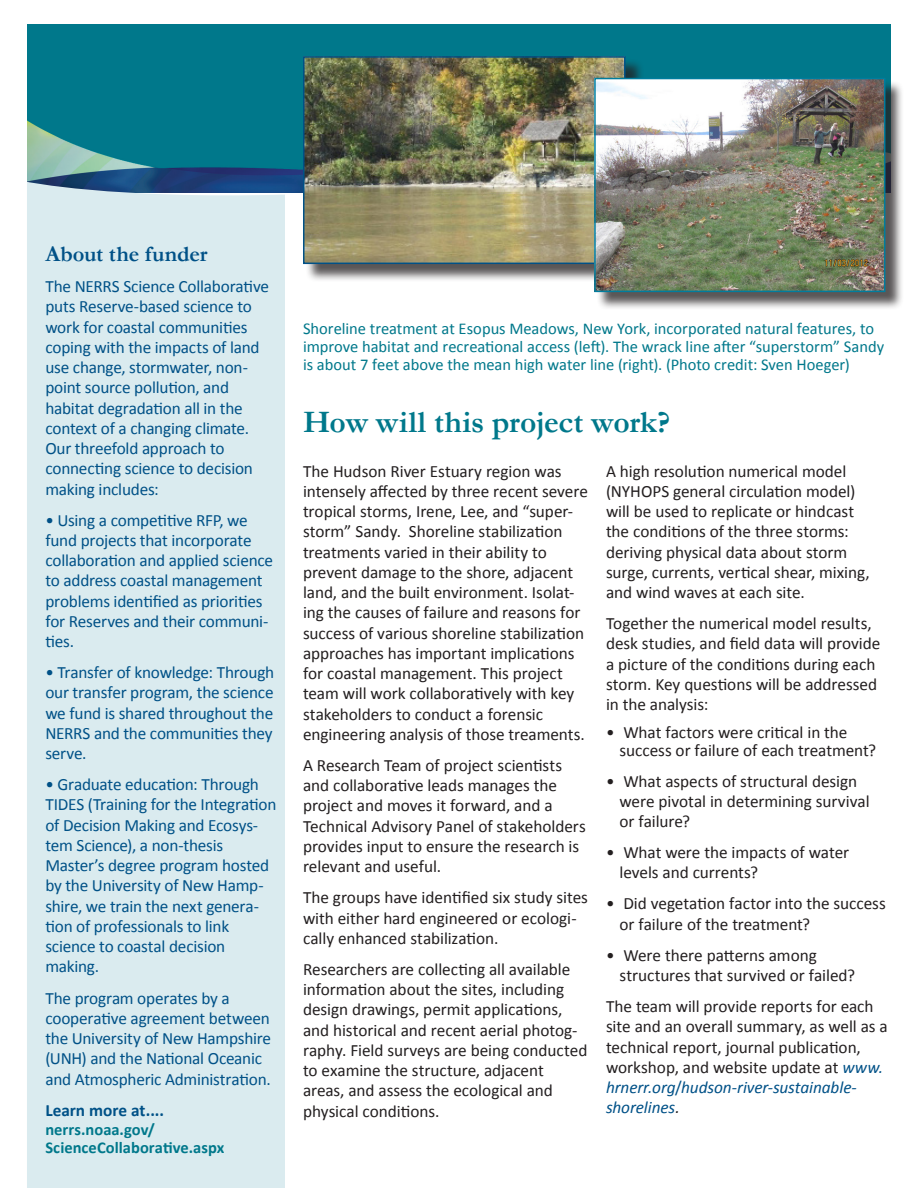
<style>
.page{position:relative;width:918px;height:1188px;background:#fff}
.page>*{position:absolute;margin:0;border:0;box-sizing:border-box;transform-origin:0 0}
.right_column_level1h{font:700 31.5px "Garamond";letter-spacing:-.005em;color:#00788b}
.left_column_header{font:700 22.5px "Garamond";letter-spacing:-.005em;color:#005187}
.right_column_body_te{font:17.25px/20.2px "Calibri";letter-spacing:-.005em;color:#231f20}
.left_column_body_tex{font:17.25px/20.2px "Calibri";letter-spacing:-.015em;color:#005187}
.left_column_body_tex-2{font:700 17.25px "Calibri";color:#005187}
.image_caption{font:16.5px/18px "Calibri";color:#00788b}
.image_caption-2{font:700 16.5px "Calibri";color:#00788b}
.s1{font-style:italic;color:#005187}
.s2{color:#005187}
.s3{font-style:italic}
</style>
<div class="page">
<img style="left:27px;top:25px;width:864px;height:167px">
<div style="left:27px;top:181px;width:258px;height:1007px;background:#daebef"></div>
<div style="left:305px;top:58px;width:339px;height:225px;background:#231f20;opacity:.75"></div>
<img style="left:306px;top:59px;width:317px;height:202px">
<div style="left:303px;top:56px;width:323px;height:208px;border:2px solid #005187"></div>
<div style="left:596px;top:80px;width:308px;height:231px;background:#231f20;opacity:.75"></div>
<img style="left:597px;top:81px;width:285px;height:208px">
<div style="left:594px;top:78px;width:291px;height:214px;border:2px solid #007d9e"></div>
<p class="left_column_header" style="left:45px;top:240px;width:164px">About the funder</p>
<p class="left_column_body_tex" style="left:45px;top:275px;width:225px">The NERRS Science Collaborative puts Reserve-based science to work for coastal communities coping with the impacts of land use change, stormwater, non&shy;point source pollution, and habitat degradation all in the context of a changing climate.<br>Our threefold approach to connecting science to decision making includes:</p>
<p class="left_column_body_tex" style="left:45px;top:509px;width:229px">• Using a competitive RFP, we fund projects that incorporate collaboration and applied science to address coastal management problems identified as priorities for Reserves and their communi&shy;ties.</p>
<p class="left_column_body_tex" style="left:45px;top:661px;width:230px;text-align:justify">• Transfer of knowledge: Through our transfer program, the science we fund is shared throughout the NERRS and the communities they serve.</p>
<p class="left_column_body_tex" style="left:45px;top:774px;width:233px">• Graduate education: Through<br>TIDES (Training for the Integration of Decision Making and Ecosys&shy;tem Science), a non-thesis<br>Master’s degree program hosted by the University of New Hamp&shy;shire, we train the next genera&shy;tion of professionals to link science to coastal decision making.</p>
<p class="left_column_body_tex" style="left:45px;top:987px;width:227px">The program operates by a cooperative agreement between the University of New Hampshire (UNH) and the National Oceanic and Atmospheric Administration.</p>
<p class="left_column_body_tex-2" style="left:45px;top:1099px;width:120px">Learn more at....</p>
<p class="image_caption-2" style="left:45px;top:1120px;width:111px">nerrs.noaa.gov/</p>
<p class="image_caption-2" style="left:45px;top:1138px;width:181px">ScienceCollaborative.aspx</p>
<p class="image_caption" style="left:303px;top:318px;width:583px">Shoreline treatment at Esopus Meadows, New York, incorporated natural features, to improve habitat and recreational access (left). The wrack line after “superstorm” Sandy is about 7 feet above the mean high water line (right). (Photo credit: Sven Hoeger)</p>
<p class="right_column_level1h" style="left:303px;top:404px;width:369px">How will this project work?</p>
<p class="right_column_body_te" style="left:303px;top:460px;width:287px">The Hudson River Estuary region was intensely affected by three recent severe tropical storms, Irene, Lee, and “super&shy;storm” Sandy. Shoreline stabilization treatments varied in their ability to prevent damage to the shore, adjacent land, and the built environment. Isolat&shy;ing the causes of failure and reasons for success of various shoreline stabilization approaches has important implications for coastal management. This project team will work collaboratively with key stakeholders to conduct a forensic engineering analysis of those treaments.</p>
<p class="right_column_body_te" style="left:303px;top:754px;width:284px">A Research Team of project scientists and collaborative leads manages the project and moves it forward, and a Technical Advisory Panel of stakeholders provides input to ensure the research is relevant and useful.</p>
<p class="right_column_body_te" style="left:303px;top:887px;width:287px">The groups have identified six study sites with either hard engineered or ecologi&shy;cally enhanced stabilization.</p>
<p class="right_column_body_te" style="left:303px;top:958px;width:286px">Researchers are collecting all available information about the sites, including design drawings, permit applications, and historical and recent aerial photog&shy;raphy. Field surveys are being conducted to examine the structure, adjacent areas, and assess the ecological and physical conditions.</p>
<p class="right_column_body_te" style="left:606px;top:460px;width:265px">A high resolution numerical model (NYHOPS general circulation model) will be used to replicate or hindcast the conditions of the three storms: deriving physical data about storm surge, currents, vertical shear, mixing, and wind waves at each site.</p>
<p class="right_column_body_te" style="left:606px;top:613px;width:276px">Together the numerical model results, desk studies, and field data will provide a picture of the conditions during each storm. Key questions will be addressed in the analysis:</p>
<p class="right_column_body_te" style="left:620px;top:723px;width:258px;line-height:17.2px;text-indent:-14px">• What factors were critical in the success or failure of each treatment?</p>
<p class="right_column_body_te" style="left:620px;top:770px;width:252px;text-indent:-14px">• What aspects of structural design were pivotal in determining survival or failure?</p>
<p class="right_column_body_te" style="left:620px;top:841px;width:231px;text-indent:-14px">• What were the impacts of water levels and currents?</p>
<p class="right_column_body_te" style="left:620px;top:893px;width:268px;text-indent:-14px">• Did vegetation factor into the success or failure of the treatment?</p>
<p class="right_column_body_te" style="left:620px;top:944px;width:237px;text-indent:-14px">• Were there patterns among structures that survived or failed?</p>
<p class="right_column_body_te" style="left:606px;top:995px;width:283px">The team will provide reports for each site and an overall summary, as well as a technical report, journal publication, workshop, and website update at <span class="s1">www. hrnerr.org</span><span class="s2">/</span><span class="s1">hudson-river-sustainable&shy;shorelines</span><span class="s3">.</span></p>
</div>
